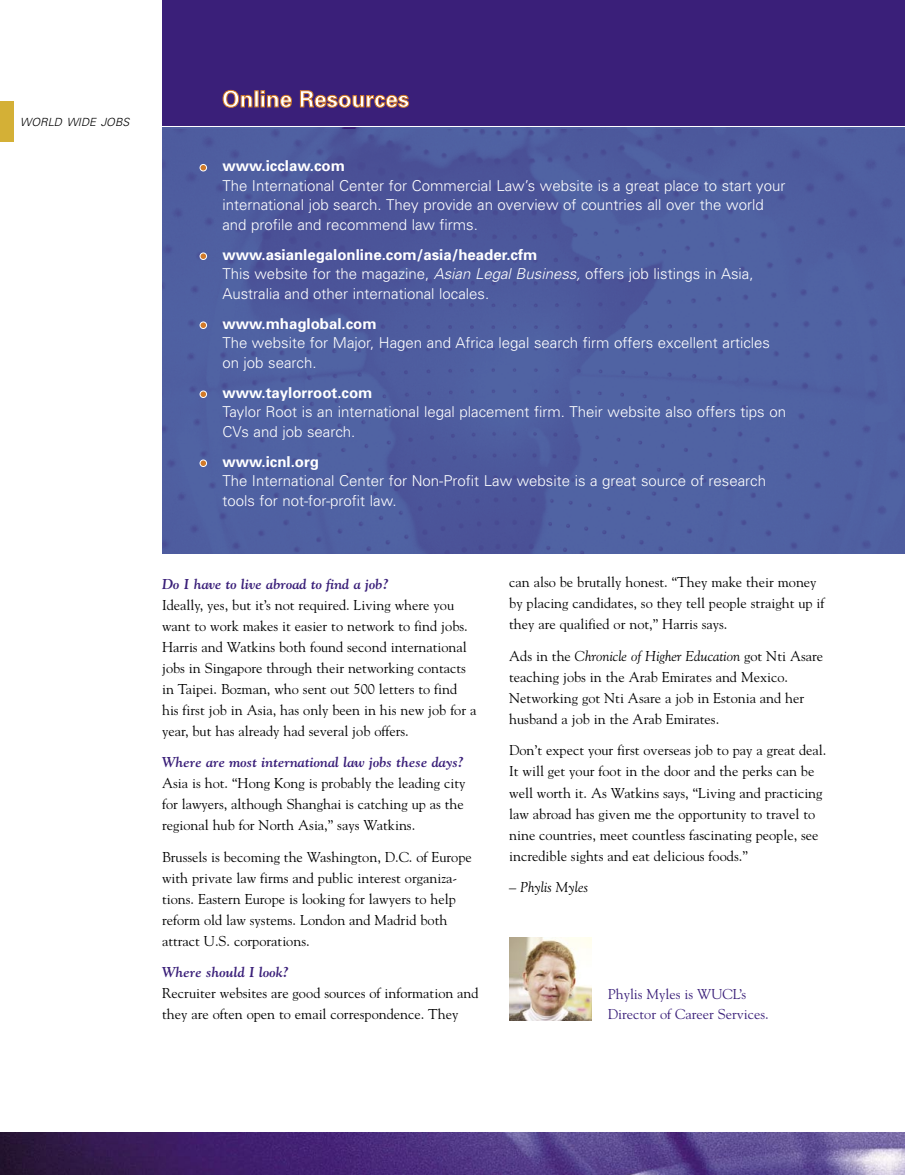
<style>
.page{position:relative;width:905px;height:1175px;background:#fff}
.page>*{position:absolute;margin:0;border:0;box-sizing:border-box;transform-origin:0 0}
.t1{font:300 15px/19.5px "Univers";color:#fff}
.t2{font:700 15px "Univers";color:#fff}
.t3{font:14.25px/21px "Goudy";color:#000}
.t4{font:italic 700 14.25px "Goudy";color:#3a1f79}
.t5{font:14.25px/19.5px "Goudy";color:#3a1f79}
.t6{font:italic 14.25px "Goudy";color:#000}
.t7{font:italic 300 11.25px "Univers";color:#000}
.s1{font-weight:700}
.s2{font-style:italic}
</style>
<div class="page">
<img style="left:162px;top:128px;width:742px;height:425px">
<div style="left:162px;top:0;width:742px;height:126px;background:#3a1f79"></div>
<div style="left:200px;top:164px;width:6px;height:7px;background:#d17a28;border-radius:50%"></div>
<div style="left:200px;top:164px;width:7px;height:7px;border:1px solid #fff;border-radius:50%"></div>
<svg style="left:200px;top:253px;width:5px;height:6px"></svg>
<div style="left:200px;top:252px;width:7px;height:8px;border:1px solid #fff;border-radius:50%"></div>
<svg style="left:200px;top:322px;width:5px;height:6px"></svg>
<div style="left:200px;top:321px;width:7px;height:8px;border:1px solid #fff;border-radius:50%"></div>
<svg style="left:200px;top:391px;width:5px;height:6px"></svg>
<div style="left:200px;top:390px;width:7px;height:8px;border:1px solid #fff;border-radius:50%"></div>
<svg style="left:200px;top:460px;width:5px;height:6px"></svg>
<div style="left:200px;top:459px;width:7px;height:8px;border:1px solid #fff;border-radius:50%"></div>
<img style="left:0;top:1132px;width:904px;height:42px">
<div style="left:0;top:101px;width:14px;height:41px;background:#d4b036"></div>
<img style="left:509px;top:938px;width:82px;height:82px">
<svg style="left:222px;top:89px;width:187px;height:19px"></svg>
<p class="t7" style="left:20px;top:115px;width:111px">WORLD WIDE JOBS</p>
<p class="t2" style="left:222px;top:156px;width:124px">www.icclaw.com</p>
<p class="t1" style="left:222px;top:175px;width:564px">The International Center for Commercial Law’s website is a great place to start your international job search. They provide an overview of countries all over the world and profile and recommend law firms.</p>
<p class="t1" style="left:222px;top:244px;width:532px"><span class="s1">www.asianlegalonline.com/asia/header.cfm<br></span>This website for the magazine, <span class="s2">Asian Legal Business,</span> offers job listings in Asia,<br>Australia and other international locales.</p>
<p class="t2" style="left:222px;top:314px;width:156px">www.mhaglobal.com</p>
<p class="t1" style="left:222px;top:333px;width:549px">The website for Major, Hagen and Africa legal search firm offers excellent articles on job search.</p>
<p class="t2" style="left:222px;top:383px;width:152px">www.taylorroot.com</p>
<p class="t1" style="left:222px;top:402px;width:565px">Taylor Root is an international legal placement firm. Their website also offers tips on<br>CVs and job search.</p>
<p class="t2" style="left:222px;top:452px;width:98px">www.icnl.org</p>
<p class="t1" style="left:222px;top:471px;width:545px">The International Center for Non-Profit Law website is a great source of research tools for not-for-profit law.</p>
<p class="t4" style="left:162px;top:575px;width:228px">Do I have to live abroad to find a job?</p>
<p class="t3" style="left:162px;top:594px;width:316px">Ideally, yes, but it’s not required. Living where you want to work makes it easier to network to find jobs.<br>Harris and Watkins both found second international jobs in Singapore through their networking contacts in Taipei. Bozman, who sent out 500 letters to find his first job in Asia, has only been in his new job for a year, but has already had several job offers.</p>
<p class="t4" style="left:162px;top:753px;width:303px">Where are most international law jobs these days?</p>
<p class="t3" style="left:162px;top:772px;width:305px;text-align:justify">Asia is hot. “Hong Kong is probably the leading city for lawyers, although Shanghai is catching up as the regional hub for North Asia,” says Watkins.</p>
<p class="t3" style="left:162px;top:846px;width:311px">Brussels is becoming the Washington, D.C. of Europe with private law firms and public interest organiza&shy;tions. Eastern Europe is looking for lawyers to help reform old law systems. London and Madrid both attract U.S. corporations.</p>
<p class="t4" style="left:162px;top:963px;width:128px">Where should I look?</p>
<p class="t3" style="left:162px;top:982px;width:318px">Recruiter websites are good sources of information and they are often open to email correspondence. They</p>
<p class="t3" style="left:509px;top:571px;width:317px">can also be brutally honest. “They make their money by placing candidates, so they tell people straight up if they are qualified or not,” Harris says.</p>
<p class="t3" style="left:509px;top:645px;width:315px">Ads in the <span class="s2">Chronicle of Higher Education</span> got Nti Asare teaching jobs in the Arab Emirates and Mexico.<br>Networking got Nti Asare a job in Estonia and her husband a job in the Arab Emirates.</p>
<p class="t3" style="left:509px;top:739px;width:319px">Don’t expect your first overseas job to pay a great deal.<br>It will get your foot in the door and the perks can be well worth it. As Watkins says, “Living and practicing law abroad has given me the opportunity to travel to nine countries, meet countless fascinating people, see incredible sights and eat delicious foods.”</p>
<p class="t6" style="left:509px;top:878px;width:81px">– Phylis Myles</p>
<p class="t5" style="left:608px;top:984px;width:162px">Phylis Myles is WUCL’s<br>Director of Career Services.</p>
</div>
